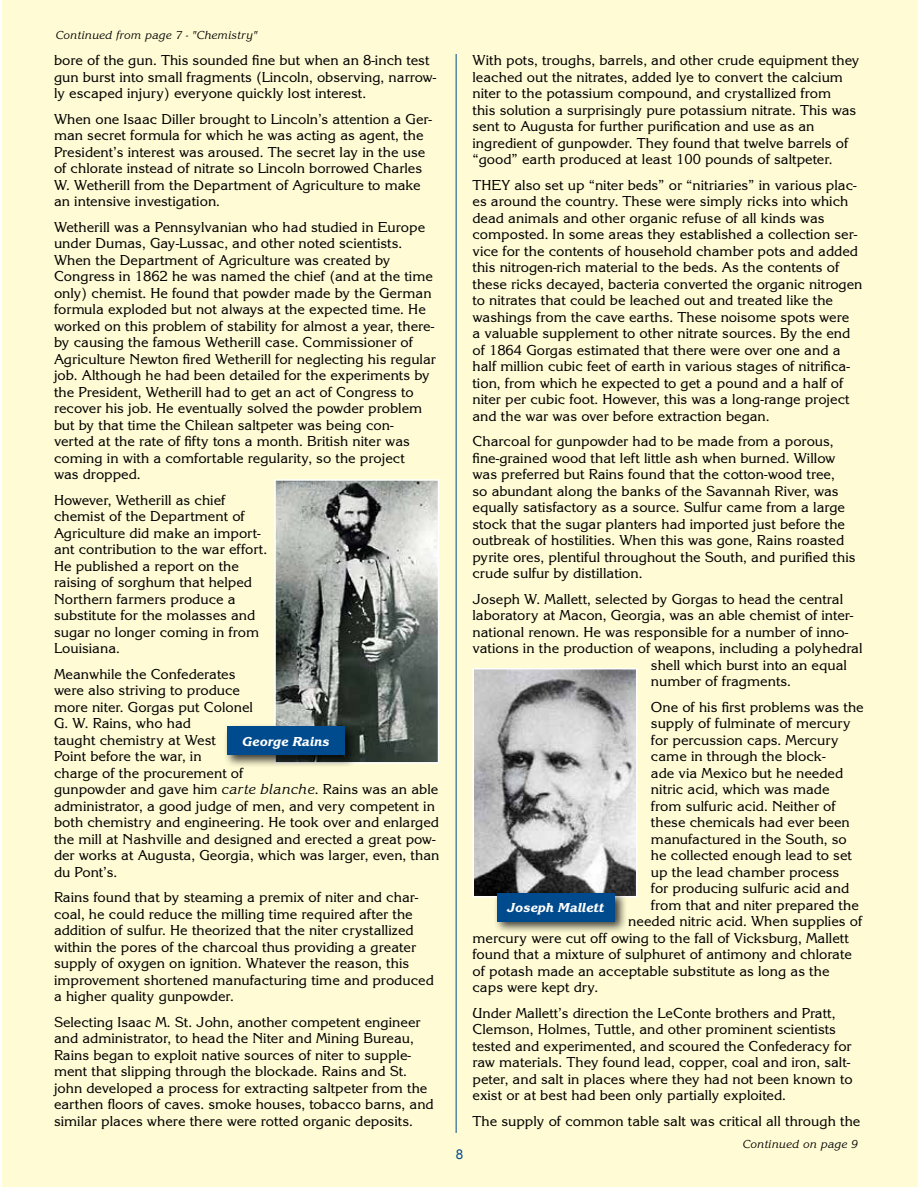
<style>
.page{position:relative;width:918px;height:1188px;background:#fff}
.page>*{position:absolute;margin:0;border:0;box-sizing:border-box;transform-origin:0 0}
.t1{font:15px/16.5px "Korinna Regular DTC";color:#000}
.t2{font:13.5px "Korinna Extra Bold Italic DTC";color:#fff}
.t3{font:13.5px "Arial";color:#004b8d}
.t4{font:12px "Korinna Regular Italic DTC";color:#000}
.s1{font-family:"Korinna Regular Italic DTC"}
</style>
<div class="page">
<div style="left:2px;top:0;width:916px;height:1186px;background:#fffcd5"></div>
<hr style="left:456px;top:54px;width:1px;height:1079px;background:#004b8d">
<img style="left:277px;top:482px;width:159px;height:279px">
<div style="left:274px;top:479px;width:165px;height:285px;border:2px solid #fff"></div>
<div style="left:223px;top:723px;width:135px;height:45px;background:#000;opacity:.75"></div>
<div style="left:227px;top:727px;width:118px;height:28px;background:#004b8d"></div>
<img style="left:475px;top:671px;width:159px;height:223px">
<div style="left:472px;top:668px;width:165px;height:229px;border:2px solid #fff"></div>
<div style="left:493px;top:890px;width:135px;height:45px;background:#000;opacity:.75"></div>
<div style="left:497px;top:893px;width:118px;height:28px;background:#004b8d"></div>
<p class="t4" style="left:56px;top:28px;width:203px">Continued from page 7 - "Chemistry"</p>
<p class="t1" style="left:54px;top:52px;width:384px">bore of the gun. This sounded fine but when an 8-inch test gun burst into small fragments (Lincoln, observing, narrow&shy;ly escaped injury) everyone quickly lost interest.</p>
<p class="t1" style="left:54px;top:111px;width:380px">When one Isaac Diller brought to Lincoln’s attention a Ger&shy;man secret formula for which he was acting as agent, the President’s interest was aroused. The secret lay in the use of chlorate instead of nitrate so Lincoln borrowed Charles W. Wetherill from the Department of Agriculture to make an intensive investigation.</p>
<p class="t1" style="left:54px;top:219px;width:384px">Wetherill was a Pennsylvanian who had studied in Europe under Dumas, Gay-Lussac, and other noted scientists.<br>When the Department of Agriculture was created by Congress in 1862 he was named the chief (and at the time only) chemist. He found that powder made by the German formula exploded but not always at the expected time. He worked on this problem of stability for almost a year, there&shy;by causing the famous Wetherill case. Commissioner of Agriculture Newton fired Wetherill for neglecting his regular job. Although he had been detailed for the experiments by the President, Wetherill had to get an act of Congress to recover his job. He eventually solved the powder problem but by that time the Chilean saltpeter was being con&shy;verted at the rate of fifty tons a month. British niter was coming in with a comfortable regularity, so the project<br>was dropped.</p>
<p class="t1" style="left:54px;top:492px;width:215px">However, Wetherill as chief chemist of the Department of<br>Agriculture did make an import&shy;ant contribution to the war effort.<br>He published a report on the raising of sorghum that helped<br>Northern farmers produce a substitute for the molasses and sugar no longer coming in from<br>Louisiana.</p>
<p class="t1" style="left:54px;top:666px;width:387px">Meanwhile the Confederates<br>were also striving to produce<br>more niter. Gorgas put Colonel<br>G. W. Rains, who had<br>taught chemistry at West<br>Point before the war, in<br>charge of the procurement of<br>gunpowder and gave him <span class="s1">carte blanche</span>. Rains was an able administrator, a good judge of men, and very competent in both chemistry and engineering. He took over and enlarged the mill at Nashville and designed and erected a great pow&shy;der works at Augusta, Georgia, which was larger, even, than du Pont’s.</p>
<p class="t1" style="left:54px;top:889px;width:381px">Rains found that by steaming a premix of niter and char&shy;coal, he could reduce the milling time required after the addition of sulfur. He theorized that the niter crystallized within the pores of the charcoal thus providing a greater supply of oxygen on ignition. Whatever the reason, this improvement shortened manufacturing time and produced a higher quality gunpowder.</p>
<p class="t1" style="left:54px;top:1014px;width:381px">Selecting Isaac M. St. John, another competent engineer and administrator, to head the Niter and Mining Bureau, Rains began to exploit native sources of niter to supple&shy;ment that slipping through the blockade. Rains and St. john developed a process for extracting saltpeter from the earthen floors of caves. smoke houses, tobacco barns, and similar places where there were rotted organic deposits.</p>
<p class="t2" style="left:242px;top:734px;width:89px">George Rains</p>
<p class="t3" style="left:456px;top:1145px;width:9px">8</p>
<p class="t1" style="left:472px;top:52px;width:389px">With pots, troughs, barrels, and other crude equipment they leached out the nitrates, added lye to convert the calcium niter to the potassium compound, and crystallized from<br>this solution a surprisingly pure potassium nitrate. This was sent to Augusta for further purification and use as an ingredient of gunpowder. They found that twelve barrels of “good” earth produced at least 100 pounds of saltpeter.</p>
<p class="t1" style="left:472px;top:177px;width:392px">THEY also set up “niter beds” or “nitriaries” in various plac&shy;es around the country. These were simply ricks into which dead animals and other organic refuse of all kinds was composted. In some areas they established a collection ser&shy;vice for the contents of household chamber pots and added this nitrogen-rich material to the beds. As the contents of these ricks decayed, bacteria converted the organic nitrogen to nitrates that could be leached out and treated like the washings from the cave earths. These noisome spots were<br>a valuable supplement to other nitrate sources. By the end of 1864 Gorgas estimated that there were over one and a half million cubic feet of earth in various stages of nitrifica&shy;tion, from which he expected to get a pound and a half of niter per cubic foot. However, this was a long-range project and the war was over before extraction began.</p>
<p class="t1" style="left:472px;top:433px;width:385px">Charcoal for gunpowder had to be made from a porous, fine-grained wood that left little ash when burned. Willow was preferred but Rains found that the cotton-wood tree,<br>so abundant along the banks of the Savannah River, was equally satisfactory as a source. Sulfur came from a large stock that the sugar planters had imported just before the outbreak of hostilities. When this was gone, Rains roasted pyrite ores, plentiful throughout the South, and purified this crude sulfur by distillation.</p>
<p class="t1" style="left:472px;top:591px;width:372px">Joseph W. Mallett, selected by Gorgas to head the central</p>
<p class="t1" style="left:472px;top:607px;width:383px">laboratory at Macon, Georgia, was an able chemist of inter-</p>
<p class="t1" style="left:472px;top:624px;width:377px">national renown. He was responsible for a number of inno-</p>
<p class="t1" style="left:472px;top:640px;width:392px">vations in the production of weapons, including a polyhedral</p>
<p class="t1" style="left:651px;top:657px;width:198px">shell which burst into an equal</p>
<p class="t1" style="left:651px;top:673px;width:142px">number of fragments.</p>
<p class="t1" style="left:651px;top:699px;width:214px">One of his first problems was the</p>
<p class="t1" style="left:651px;top:715px;width:201px">supply of fulminate of mercury</p>
<p class="t1" style="left:651px;top:732px;width:189px">for percussion caps. Mercury</p>
<p class="t1" style="left:651px;top:748px;width:176px">came in through the block-</p>
<p class="t1" style="left:651px;top:765px;width:194px">ade via Mexico but he needed</p>
<p class="t1" style="left:651px;top:781px;width:180px">nitric acid, which was made</p>
<p class="t1" style="left:651px;top:798px;width:186px">from sulfuric acid. Neither of</p>
<p class="t1" style="left:651px;top:814px;width:200px">these chemicals had ever been</p>
<p class="t1" style="left:651px;top:831px;width:197px">manufactured in the South, so</p>
<p class="t1" style="left:651px;top:847px;width:203px">he collected enough lead to set</p>
<p class="t1" style="left:651px;top:864px;width:190px">up the lead chamber process</p>
<p class="t1" style="left:651px;top:880px;width:200px">for producing sulfuric acid and</p>
<p class="t1" style="left:651px;top:897px;width:209px">from that and niter prepared the</p>
<p class="t1" style="left:628px;top:913px;width:236px">needed nitric acid. When supplies of</p>
<p class="t1" style="left:472px;top:930px;width:378px">mercury were cut off owing to the fall of Vicksburg, Mallett</p>
<p class="t1" style="left:472px;top:946px;width:381px">found that a mixture of sulphuret of antimony and chlorate</p>
<p class="t1" style="left:472px;top:963px;width:359px">of potash made an acceptable substitute as long as the</p>
<p class="t1" style="left:472px;top:979px;width:127px">caps were kept dry.</p>
<p class="t1" style="left:472px;top:1005px;width:382px">Under Mallett’s direction the LeConte brothers and Pratt, Clemson, Holmes, Tuttle, and other prominent scientists tested and experimented, and scoured the Confederacy for raw materials. They found lead, copper, coal and iron, salt&shy;peter, and salt in places where they had not been known to exist or at best had been only partially exploited.</p>
<p class="t1" style="left:472px;top:1113px;width:389px">The supply of common table salt was critical all through the</p>
<p class="t2" style="left:507px;top:900px;width:99px">Joseph Mallett</p>
<p class="t4" style="left:742px;top:1138px;width:117px">Continued on page 9</p>
</div>
